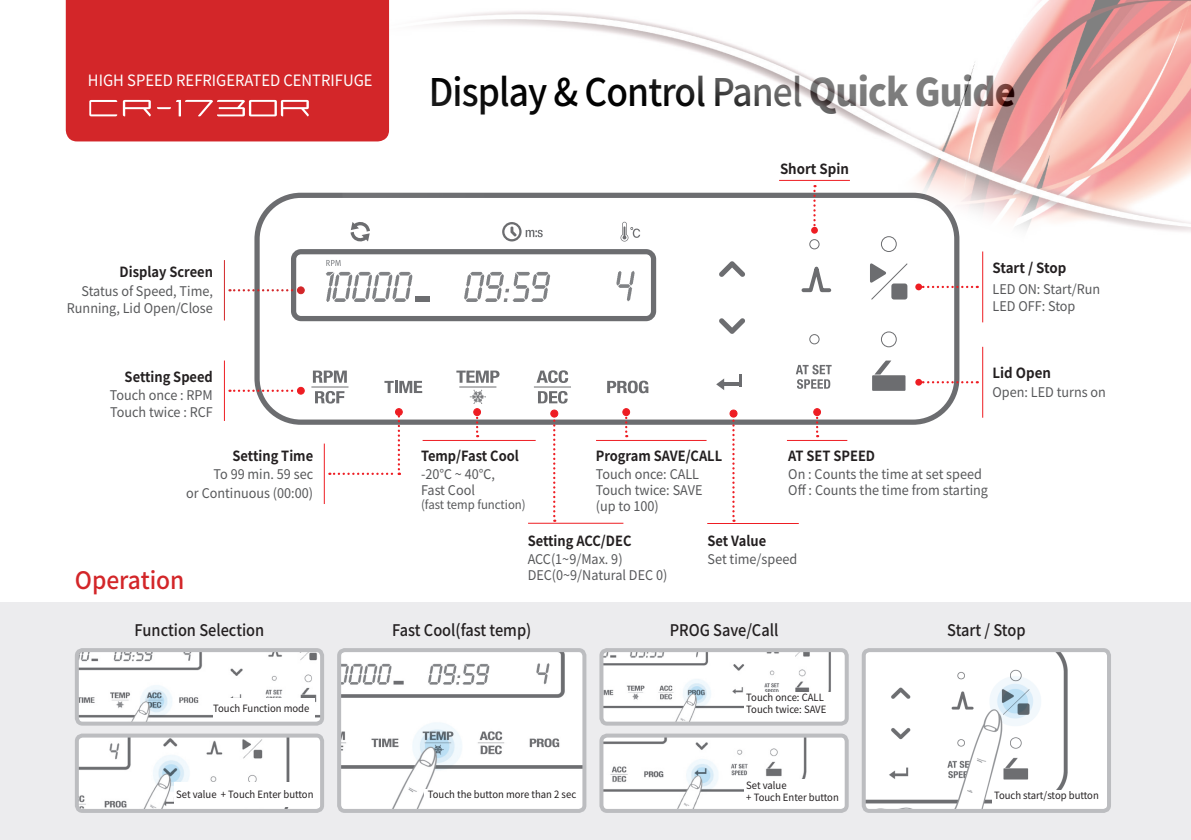
<style>
.page{position:relative;width:1191px;height:840px;background:#fff}
.page>*{position:absolute;margin:0;border:0;box-sizing:border-box;transform-origin:0 0}
.t1{font:500 38px "Noto Sans CJ Kkr";letter-spacing:-.025em;color:#000;scale:.93 1}
.t2{font:500 24px "Noto Sans CJ Kkr";color:#d32629;scale:.95 1}
.t3{font:500 16px "Noto Sans CJ Kkr";color:#231f20;scale:.91 1}
.t4{font:15.6px "Noto Sans CJ Kkr";color:#fff;scale:.95 1}
.t5{font:700 14px "Noto Sans CJ Kkr";color:#231f20;scale:.92 1}
.t6{font:700 14px "Noto Sans CJ Kkr";color:#231f20;scale:.95 1}
.t7{font:700 14px "Noto Sans CJ Kkr";letter-spacing:-.02em;color:#231f20;scale:.95 1}
.t8{font:13.4px/17.2px "Noto Sans CJ Kkr";color:#57585a;scale:.95 1}
.t9{font:12px "Noto Sans CJ Kkr";color:#57585a;scale:.95 1}
.t10{font:10px/12px "Noto Sans CJ Kkr";color:#231f20;scale:.95 1}
.s1{font-weight:900}
</style>
<div class="page">
<div style="left:0;top:602px;width:1191px;height:237px;background:#ececee"></div>
<hr style="left:528px;top:522px;width:95px;height:1px;background:#ee1d23">
<div style="left:863px;top:649px;width:246px;height:161px;background:#fff;border-radius:6px"></div>
<img style="left:866px;top:652px;width:202px;height:155px">
<div style="left:861px;top:647px;width:250px;height:165px;border:4px solid #bcbdc0;border-radius:6px"></div>
<img style="left:80px;top:652px;width:239px;height:68px">
<div style="left:75px;top:647px;width:249px;height:78px;border:4px solid #bcbdc0;border-radius:6px"></div>
<div style="left:77px;top:735px;width:245px;height:75px;background:#fff;border-radius:6px"></div>
<img style="left:80px;top:738px;width:210px;height:69px">
<div style="left:75px;top:733px;width:249px;height:79px;border:4px solid #bcbdc0;border-radius:6px"></div>
<div style="left:174px;top:782px;width:145px;height:24px;background:#fff"></div>
<div style="left:213px;top:698px;width:102px;height:20px;background:#fff"></div>
<div style="left:601px;top:649px;width:245px;height:74px;background:#fff;border-radius:6px"></div>
<img style="left:604px;top:652px;width:228px;height:68px">
<div style="left:599px;top:647px;width:249px;height:78px;border:4px solid #bcbdc0;border-radius:6px"></div>
<img style="left:604px;top:738px;width:239px;height:69px">
<div style="left:599px;top:733px;width:249px;height:79px;border:4px solid #bcbdc0;border-radius:6px"></div>
<img style="left:342px;top:652px;width:239px;height:155px">
<div style="left:337px;top:647px;width:249px;height:165px;border:4px solid #bcbdc0;border-radius:6px"></div>
<div style="left:423px;top:788px;width:156px;height:16px;background:#fff"></div>
<div style="left:992px;top:789px;width:111px;height:15px;background:#fff"></div>
<div style="left:744px;top:692px;width:91px;height:24px;background:#fff"></div>
<div style="left:744px;top:779px;width:95px;height:24px;background:#fff"></div>
<hr style="left:707px;top:523px;width:91px;height:1px;background:#ee1d23">
<img style="left:65px;top:0;width:1126px;height:522px">
<div style="left:66px;top:0;width:323px;height:141px;background:#d32629"></div>
<svg style="left:89px;top:100px;width:28px;height:16px"></svg>
<svg style="left:123px;top:100px;width:186px;height:16px"></svg>
<p class="t4" style="left:88px;top:71px;width:301px">HIGH SPEED REFRIGERATED CENTRIFUGE</p>
<p class="t5" style="left:120px;top:264px;width:103px">Display Screen</p>
<p class="t8" style="left:67px;top:282px;width:155px;text-align:right">Status of Speed, Time,<br>Running, Lid Open/Close</p>
<p class="t5" style="left:125px;top:368px;width:97px">Setting Speed</p>
<p class="t8" style="left:110px;top:386px;width:110px">Touch once : RPM<br>Touch twice : RCF</p>
<p class="t5" style="left:233px;top:447px;width:89px">Setting Time</p>
<p class="t8" style="left:186px;top:465px;width:135px;line-height:19px;text-align:right">To 99 min. 59 sec<br>or Continuous (00:00)</p>
<h2 class="t2" style="left:75px;top:566px;width:117px">Operation</h2>
<h1 class="t1" style="left:429px;top:70px;width:633px">Display &amp; Control Panel <span class="s1">Quick Guide</span></h1>
<p class="t6" style="left:780px;top:161px;width:74px">Short Spin</p>
<p class="t7" style="left:992px;top:260px;width:79px">Start / Stop</p>
<p class="t8" style="left:992px;top:280px;width:115px">LED ON: Start/Run<br>LED OFF: Stop</p>
<p class="t6" style="left:992px;top:365px;width:63px">Lid Open</p>
<p class="t8" style="left:992px;top:383px;width:121px">Open: LED turns on</p>
<p class="t5" style="left:421px;top:447px;width:108px">Temp/Fast Cool</p>
<p class="t8" style="left:421px;top:466px;width:79px;line-height:15.6px">-20℃ ~ 40℃,<br>Fast Cool</p>
<p class="t9" style="left:421px;top:498px;width:112px">(fast temp function)</p>
<p class="t5" style="left:596px;top:447px;width:139px">Program SAVE/CALL</p>
<p class="t8" style="left:596px;top:466px;width:114px;line-height:16px">Touch once: CALL<br>Touch twice: SAVE (up to 100)</p>
<p class="t5" style="left:528px;top:532px;width:114px">Setting ACC/DEC</p>
<p class="t8" style="left:528px;top:551px;width:148px;line-height:15.6px">ACC(1~9/Max. 9)<br>DEC(0~9/Natural DEC 0)</p>
<p class="t5" style="left:788px;top:447px;width:96px">AT SET SPEED</p>
<p class="t8" style="left:788px;top:466px;width:212px;line-height:15.6px">On : Counts the time at set speed<br>Off : Counts the time from starting</p>
<p class="t5" style="left:707px;top:532px;width:65px">Set Value</p>
<p class="t8" style="left:707px;top:550px;width:96px">Set time/speed</p>
<p class="t3" style="left:392px;top:621px;width:154px">Fast Cool(fast temp)</p>
<p class="t3" style="left:669px;top:621px;width:121px">PROG Save/Call</p>
<p class="t3" style="left:135px;top:621px;width:144px">Function Selection</p>
<p class="t3" style="left:947px;top:621px;width:88px">Start / Stop</p>
<p class="t10" style="left:213px;top:702px;width:103px">Touch Function mode</p>
<p class="t10" style="left:176px;top:788px;width:146px">Set value + Touch Enter button</p>
<p class="t10" style="left:746px;top:691px;width:86px">Touch once: CALL<br>Touch twice: SAVE</p>
<p class="t10" style="left:746px;top:778px;width:99px">Set value<br>+ Touch Enter button</p>
<p class="t10" style="left:428px;top:788px;width:158px">Touch the button more than 2 sec</p>
<p class="t10" style="left:994px;top:788px;width:112px">Touch start/stop button</p>
</div>
